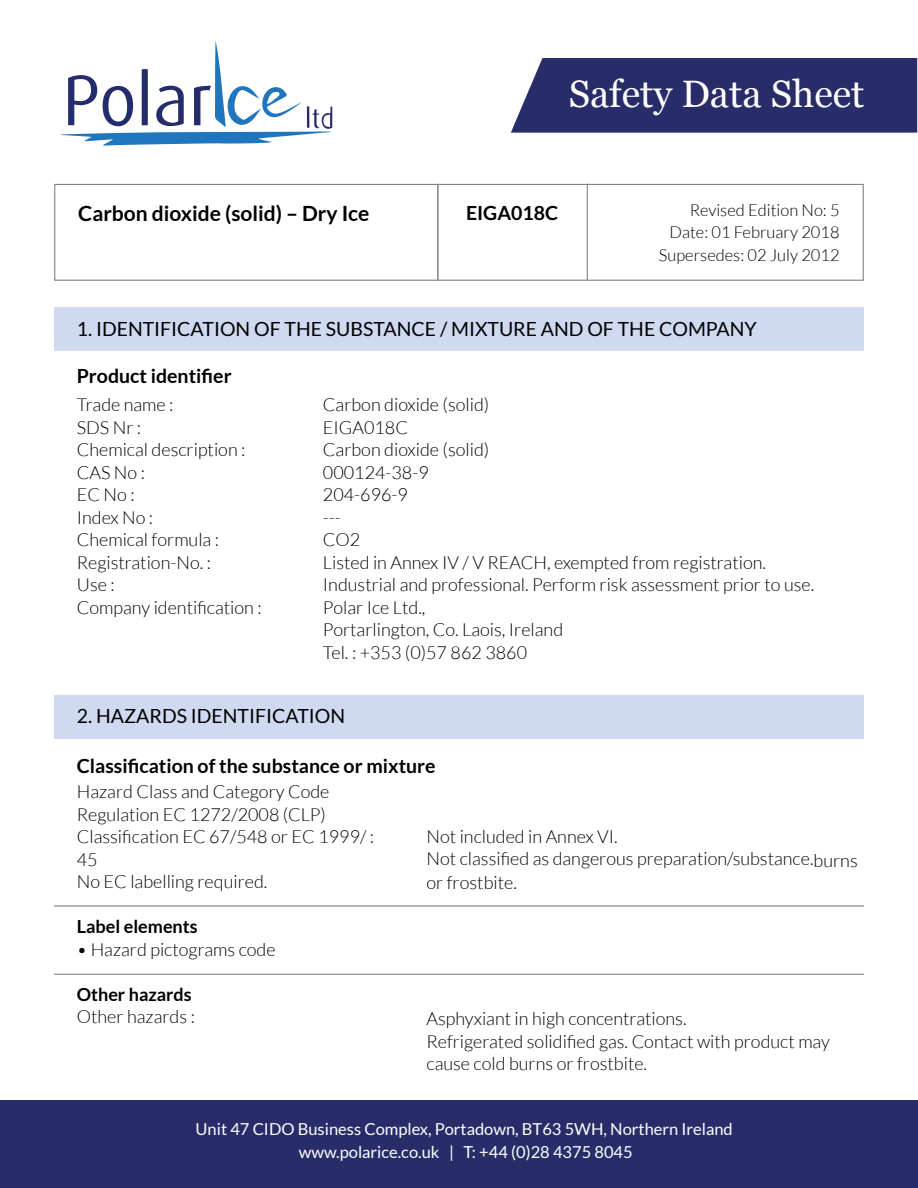
<style>
.page{position:relative;width:918px;height:1188px;background:#fff}
.page>*{position:absolute;margin:0;border:0;box-sizing:border-box;transform-origin:0 0}
.t1{font:38.25px "Georgia";color:#fff}
.t2{font:700 21px "Lato";color:#000}
.t3{font:19.5px "Lato";color:#000}
.t4{font:700 19.5px "Lato";color:#000}
.t5{font:300 18px/22.5px "Lato";color:#000}
.t6{font:700 18px "Lato";color:#000}
.t7{font:16.5px/22.5px "Lato";color:#fff;text-align:center}
.t8{font:300 16.5px/22.5px "Lato";color:#000;text-align:right}
</style>
<div class="page">
<svg style="left:61px;top:41px;width:271px;height:105px"></svg>
<div style="left:511px;top:58px;width:406px;height:75px;background:#282d69"></div>
<div style="left:54px;top:308px;width:810px;height:43px;background:#cfd9ef"></div>
<div style="left:54px;top:695px;width:810px;height:44px;background:#cfd9ef"></div>
<hr style="left:54px;top:905px;width:810px;height:2px;background:#808285">
<hr style="left:54px;top:974px;width:810px;height:1px;background:#808285">
<div style="left:54px;top:184px;width:810px;height:97px;border:1px solid #808285"></div>
<hr style="left:437px;top:184px;width:2px;height:97px;background:#808285">
<hr style="left:587px;top:184px;width:1px;height:97px;background:#808285">
<div style="left:0;top:1100px;width:918px;height:88px;background:#282d69"></div>
<h1 class="t1" style="left:569px;top:66px;width:297px">Safety Data Sheet</h1>
<p class="t2" style="left:78px;top:201px;width:293px">Carbon dioxide (solid) – Dry Ice</p>
<p class="t4" style="left:466px;top:201px;width:94px">EIGA018C</p>
<p class="t8" style="left:659px;top:199px;width:182px">Revised Edition No: 5<br>Date: 01 February 2018<br>Supersedes: 02 July 2012</p>
<p class="t3" style="left:77px;top:318px;width:681px">1. IDENTIFICATION OF THE SUBSTANCE / MIXTURE AND OF THE COMPANY</p>
<p class="t4" style="left:77px;top:365px;width:156px">Product identifier</p>
<p class="t5" style="left:77px;top:394px;width:186px">Trade name :<br>SDS Nr :<br>Chemical description :<br>CAS No :<br>EC No :<br>Index No :<br>Chemical formula :<br>Registration-No. :<br>Use :<br>Company identification :</p>
<p class="t5" style="left:323px;top:394px;width:493px">Carbon dioxide (solid)<br>EIGA018C<br>Carbon dioxide (solid)<br>000124-38-9<br>204-696-9<br>---<br>CO2<br>Listed in Annex IV / V REACH, exempted from registration.<br>Industrial and professional. Perform risk assessment prior to use.<br>Polar Ice Ltd.,<br>Portarlington, Co. Laois, Ireland<br>Tel. : +353 (0)57 862 3860</p>
<p class="t3" style="left:77px;top:705px;width:270px">2. HAZARDS IDENTIFICATION</p>
<p class="t4" style="left:77px;top:755px;width:360px">Classification of the substance or mixture</p>
<p class="t5" style="left:77px;top:781px;width:299px">Hazard Class and Category Code<br>Regulation EC 1272/2008 (CLP)<br>Classification EC 67/548 or EC 1999/ :<br>45<br>No EC labelling required.</p>
<p class="t6" style="left:77px;top:917px;width:122px">Label elements</p>
<p class="t5" style="left:77px;top:938px;width:200px">• Hazard pictograms code</p>
<p class="t6" style="left:77px;top:984px;width:116px">Other hazards</p>
<p class="t5" style="left:77px;top:1006px;width:120px">Other hazards :</p>
<p class="t5" style="left:426px;top:825px;width:433px;line-height:23.2px">Not included in Annex VI.<br>Not classified as dangerous preparation/substance.burns or frostbite.</p>
<p class="t5" style="left:426px;top:1008px;width:405px">Asphyxiant in high concentrations.<br>Refrigerated solidified gas. Contact with product may cause cold burns or frostbite.</p>
<p class="t7" style="left:196px;top:1118px;width:539px">Unit 47 CIDO Business Complex, Portadown, BT63 5WH, Northern Ireland www.polarice.co.uk | T: +44 (0)28 4375 8045</p>
</div>
